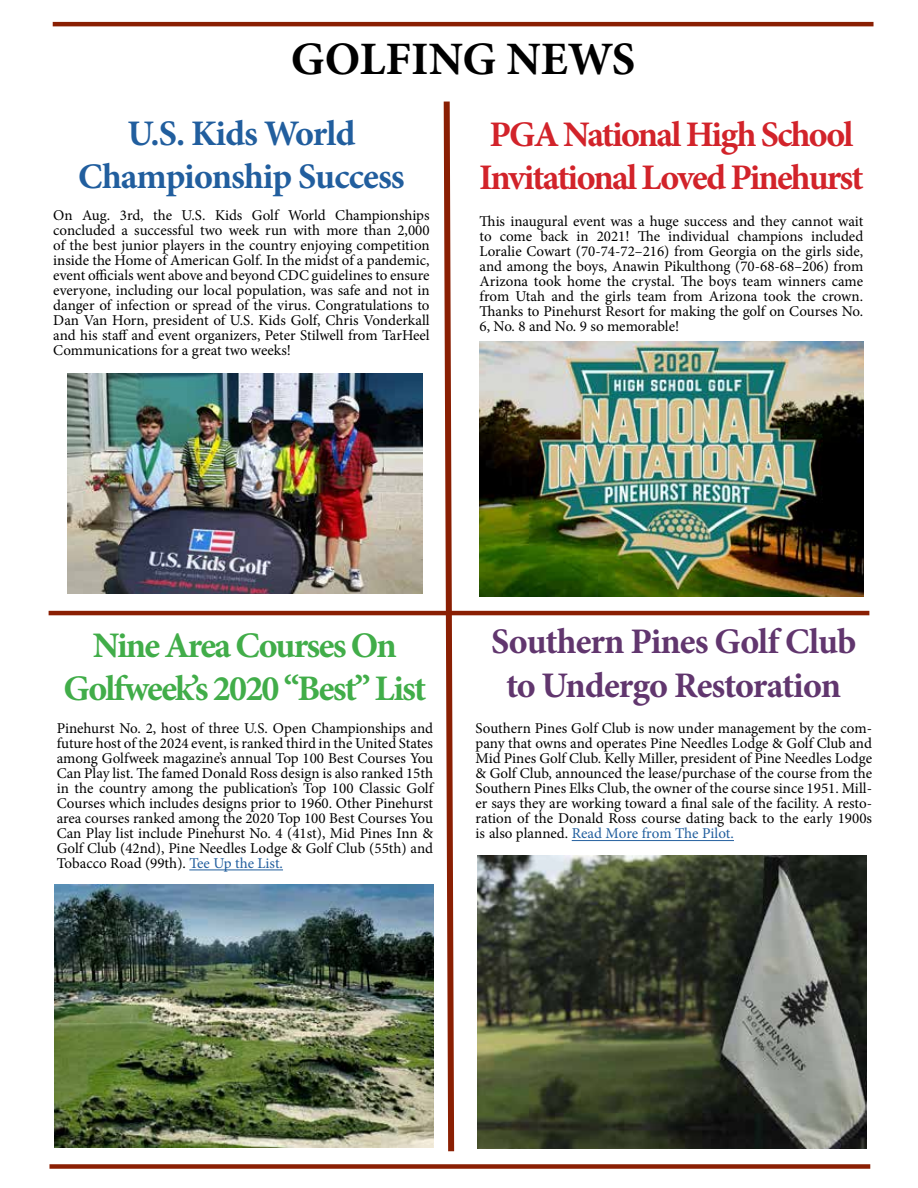
<style>
.page{position:relative;width:918px;height:1188px;background:#fff}
.page>*{position:absolute;margin:0;border:0;box-sizing:border-box;transform-origin:0 0}
.t1{font:700 46.5px "Minion Pro";color:#000}
.t2{font:700 36px/43.2px "Minion Pro";letter-spacing:-.05em;color:#d2232a}
.t3{font:700 36px/43.2px "Minion Pro";letter-spacing:-.025em;color:#61366e;text-align:center}
.t4{font:700 36px/43.2px "Minion Pro";letter-spacing:-.05em;color:#41ad49;text-align:center}
.t5{font:700 36px/43.2px "Minion Pro";letter-spacing:-.025em;color:#215e9e;text-align:center}
.t6{font:15px/15px "Minion Pro";color:#000;text-align:justify}
.s1{color:#215e9e}
</style>
<div class="page">
<hr style="left:53px;top:22px;width:821px;height:4px;background:#8a1f03">
<div style="left:49px;top:1164px;width:821px;height:5px;background:#8a1f03"></div>
<img style="left:67px;top:374px;width:355px;height:220px">
<img style="left:480px;top:341px;width:383px;height:256px">
<hr style="left:572px;top:840px;width:162px;height:1px;background:#215e9e">
<img style="left:478px;top:855px;width:389px;height:294px">
<hr style="left:49px;top:611px;width:820px;height:4px;background:#8a1f03">
<svg style="left:441px;top:101px;width:16px;height:1051px"></svg>
<hr style="left:189px;top:870px;width:94px;height:1px;background:#215e9e">
<img style="left:55px;top:885px;width:378px;height:262px">
<h1 class="t1" style="left:291px;top:26px;width:346px">GOLFING NEWS</h1>
<h2 class="t5" style="left:78px;top:112px;width:328px">U.S. Kids World<br>Championship Success</h2>
<p class="t6" style="left:53px;top:208px;width:378px">On Aug. 3rd, the U.S. Kids Golf World Championships concluded a successful two week run with more than 2,000 of the best junior players in the country enjoying competition inside the Home of American Golf. In the midst of a pandemic, event officials went above and beyond CDC guidelines to ensure everyone, including our local population, was safe and not in danger of infection or spread of the virus. Congratulations to Dan Van Horn, president of U.S. Kids Golf, Chris Vonderkall and his staff and event organizers, Peter Stilwell from TarHeel Communications for a great two weeks!</p>
<p class="t6" style="left:480px;top:214px;width:385px">This inaugural event was a huge success and they cannot wait to come back in 2021! The individual champions included Loralie Cowart (70-74-72–216) from Georgia on the girls side, and among the boys, Anawin Pikulthong (70-68-68–206) from Arizona took home the crystal. The boys team winners came from Utah and the girls team from Arizona took the crown.<br>Thanks to Pinehurst Resort for making the golf on Courses No.<br>6, No. 8 and No. 9 so memorable!</p>
<h2 class="t2" style="left:479px;top:113px;width:386px">PGA National High School<br>Invitational Loved Pinehurst</h2>
<h2 class="t4" style="left:64px;top:623px;width:364px">Nine Area Courses On<br>Golfweek’s 2020 “Best” List</h2>
<p class="t6" style="left:57px;top:721px;width:378px">Pinehurst No. 2, host of three U.S. Open Championships and future host of the 2024 event, is ranked third in the United States among Golfweek magazine’s annual Top 100 Best Courses You Can Play list. The famed Donald Ross design is also ranked 15th in the country among the publication’s Top 100 Classic Golf Courses which includes designs prior to 1960. Other Pinehurst area courses ranked among the 2020 Top 100 Best Courses You Can Play list include Pinehurst No. 4 (41st), Mid Pines Inn &amp; Golf Club (42nd), Pine Needles Lodge &amp; Golf Club (55th) and Tobacco Road (99th). <span class="s1">Tee Up the List.</span></p>
<h2 class="t3" style="left:491px;top:620px;width:367px">Southern Pines Golf Club to Undergo Restoration</h2>
<p class="t6" style="left:476px;top:720px;width:398px">Southern Pines Golf Club is now under management by the com&shy;pany that owns and operates Pine Needles Lodge &amp; Golf Club and Mid Pines Golf Club. Kelly Miller, president of Pine Needles Lodge &amp; Golf Club, announced the lease/purchase of the course from the Southern Pines Elks Club, the owner of the course since 1951. Mill&shy;er says they are working toward a final sale of the facility. A resto&shy;ration of the Donald Ross course dating back to the early 1900s is also planned. <span class="s1">Read More from The Pilot.</span></p>
</div>
